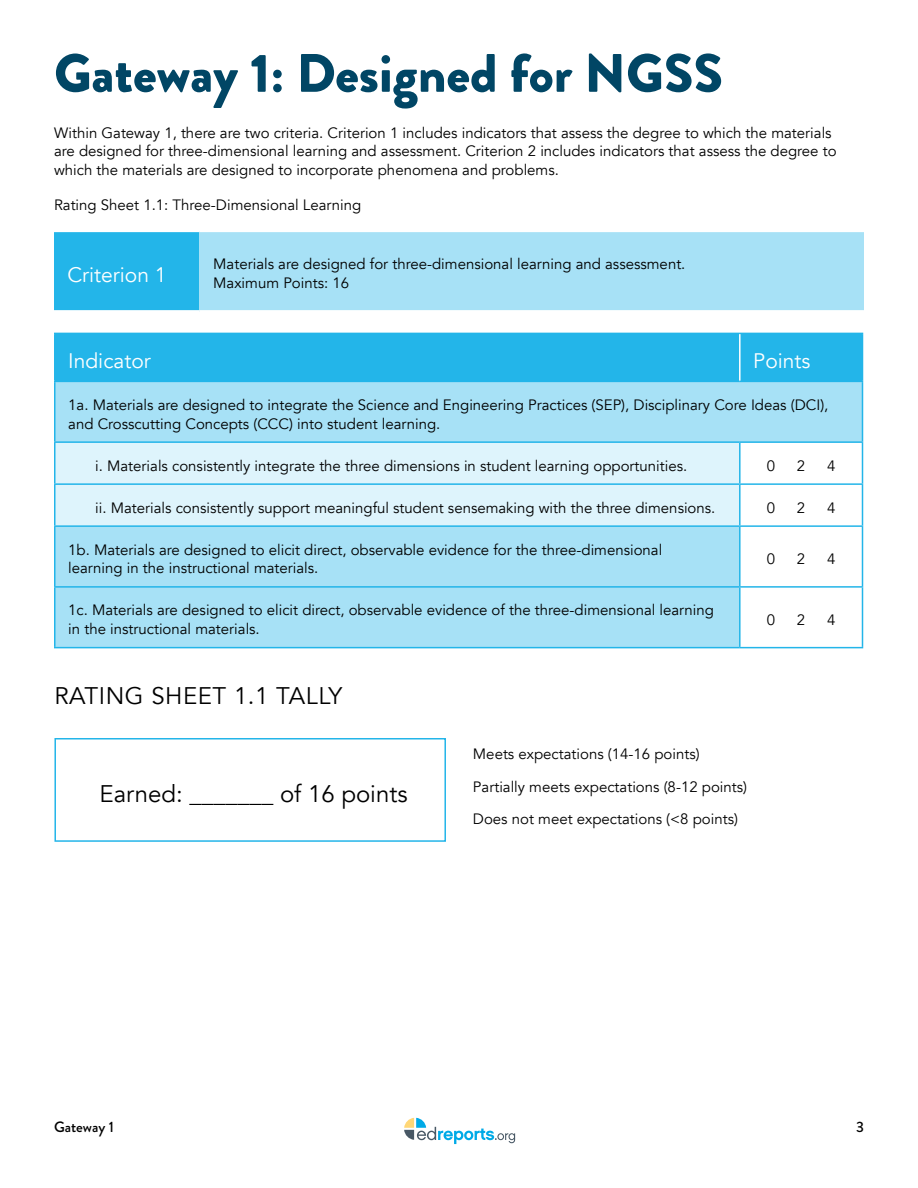
<style>
.page{position:relative;width:918px;height:1188px;background:#fff}
.page>*{position:absolute;margin:0;border:0;box-sizing:border-box;transform-origin:0 0}
.t1{font:900 54px "Brandon Grotesque";color:#014665}
.t2{font:24px "Avenir";color:#000}
.t3{font:500 24px "Avenir";letter-spacing:.02em;color:#000}
.t4{font:900 21px "Avenir";color:#fff}
.t5{font:15px/18.8px "Avenir";color:#000}
.t6{font:15px/32.2px "Avenir";color:#000}
.t7{font:500 15px/18.8px "Avenir";color:#000}
.t8{font:900 15px "Avenir";color:#000}
.t9{font:500 15px "Brandon Grotesque";color:#000}
.s1{font-weight:900}
</style>
<div class="page">
<svg style="left:404px;top:1118px;width:111px;height:26px"></svg>
<div style="left:54px;top:231px;width:146px;height:81px;background:#23b5e9"></div>
<div style="left:200px;top:231px;width:664px;height:81px;background:#a7e1f6"></div>
<hr style="left:54px;top:229px;width:146px;height:3px;background:#fff">
<hr style="left:200px;top:229px;width:664px;height:3px;background:#fff">
<hr style="left:54px;top:310px;width:146px;height:3px;background:#fff">
<hr style="left:200px;top:310px;width:664px;height:3px;background:#fff">
<div style="left:56px;top:334px;width:806px;height:47px;background:#23b5e9"></div>
<svg style="left:56px;top:382px;width:806px;height:265px;fill:#a7e1f6"></svg>
<div style="left:56px;top:443px;width:683px;height:82px;background:#def4fc"></div>
<hr style="left:54px;top:382px;width:2px;height:59px;background:#23b5e9">
<hr style="left:862px;top:382px;width:1px;height:59px;background:#23b5e9">
<hr style="left:54px;top:441px;width:686px;height:2px;background:#23b5e9">
<hr style="left:54px;top:443px;width:2px;height:40px;background:#23b5e9">
<hr style="left:740px;top:441px;width:123px;height:2px;background:#23b5e9">
<hr style="left:739px;top:443px;width:2px;height:40px;background:#23b5e9">
<hr style="left:862px;top:443px;width:1px;height:40px;background:#23b5e9">
<hr style="left:54px;top:483px;width:686px;height:2px;background:#23b5e9">
<hr style="left:54px;top:485px;width:2px;height:40px;background:#23b5e9">
<hr style="left:740px;top:483px;width:123px;height:2px;background:#23b5e9">
<hr style="left:739px;top:485px;width:2px;height:40px;background:#23b5e9">
<hr style="left:862px;top:485px;width:1px;height:40px;background:#23b5e9">
<hr style="left:54px;top:525px;width:686px;height:2px;background:#23b5e9">
<hr style="left:54px;top:527px;width:2px;height:59px;background:#23b5e9">
<hr style="left:740px;top:525px;width:123px;height:2px;background:#23b5e9">
<hr style="left:739px;top:527px;width:2px;height:59px;background:#23b5e9">
<hr style="left:862px;top:527px;width:1px;height:59px;background:#23b5e9">
<hr style="left:54px;top:586px;width:686px;height:2px;background:#23b5e9">
<hr style="left:54px;top:588px;width:2px;height:59px;background:#23b5e9">
<hr style="left:740px;top:586px;width:123px;height:2px;background:#23b5e9">
<hr style="left:739px;top:588px;width:2px;height:59px;background:#23b5e9">
<hr style="left:862px;top:588px;width:1px;height:59px;background:#23b5e9">
<hr style="left:54px;top:647px;width:686px;height:1px;background:#23b5e9">
<hr style="left:740px;top:647px;width:123px;height:1px;background:#23b5e9">
<hr style="left:740px;top:333px;width:123px;height:1px;background:#23b5e9">
<hr style="left:862px;top:334px;width:1px;height:47px;background:#23b5e9">
<hr style="left:740px;top:381px;width:123px;height:1px;background:#23b5e9">
<hr style="left:54px;top:333px;width:686px;height:1px;background:#23b5e9">
<hr style="left:54px;top:334px;width:2px;height:47px;background:#23b5e9">
<hr style="left:54px;top:381px;width:686px;height:1px;background:#23b5e9">
<hr style="left:739px;top:334px;width:2px;height:47px;background:#fff">
<div style="left:54px;top:738px;width:392px;height:104px;border:2px solid #23b5e9"></div>
<h1 class="t1" style="left:54px;top:35px;width:671px">Gateway 1: Designed for NGSS</h1>
<p class="t7" style="left:54px;top:123px;width:784px">Within Gateway 1, there are two criteria. Criterion 1 includes indicators that assess the degree to which the materials are designed for three-dimensional learning and assessment. Criterion 2 includes indicators that assess the degree to which the materials are designed to incorporate phenomena and problems.</p>
<p class="t8" style="left:54px;top:196px;width:309px">Rating Sheet 1.1: Three-Dimensional Learning</p>
<h3 class="t4" style="left:68px;top:262px;width:101px">Criterion 1</h3>
<p class="t8" style="left:213px;top:255px;width:474px">Materials are designed for three-dimensional learning and assessment.</p>
<p class="t6" style="left:213px;top:267px;width:137px">Maximum Points: 16</p>
<h3 class="t4" style="left:68px;top:348px;width:84px">Indicator</h3>
<h3 class="t4" style="left:753px;top:348px;width:59px">Points</h3>
<p class="t5" style="left:68px;top:396px;width:762px">1a. Materials are designed to integrate the Science and Engineering Practices (SEP), Disciplinary Core Ideas (DCI), and Crosscutting Concepts (CCC) into student learning.</p>
<p class="t6" style="left:95px;top:450px;width:594px">i. Materials consistently integrate the three dimensions in student learning opportunities.</p>
<p class="t8" style="left:767px;top:457px;width:10px">0</p>
<p class="t8" style="left:797px;top:457px;width:10px">2</p>
<p class="t8" style="left:827px;top:457px;width:10px">4</p>
<p class="t6" style="left:95px;top:492px;width:622px">ii. Materials consistently support meaningful student sensemaking with the three dimensions.</p>
<p class="t8" style="left:767px;top:499px;width:10px">0</p>
<p class="t8" style="left:797px;top:499px;width:10px">2</p>
<p class="t8" style="left:827px;top:499px;width:10px">4</p>
<p class="t5" style="left:68px;top:540px;width:596px">1b. Materials are designed to elicit direct, observable evidence <span class="s1">for</span> the three-dimensional learning in the instructional materials.</p>
<p class="t8" style="left:767px;top:550px;width:10px">0</p>
<p class="t8" style="left:797px;top:550px;width:10px">2</p>
<p class="t8" style="left:827px;top:550px;width:10px">4</p>
<p class="t5" style="left:68px;top:601px;width:647px">1c. Materials are designed to elicit direct, observable evidence <span class="s1">of</span> the three-dimensional learning in the instructional materials.</p>
<p class="t8" style="left:767px;top:611px;width:10px">0</p>
<p class="t8" style="left:797px;top:611px;width:10px">2</p>
<p class="t8" style="left:827px;top:611px;width:10px">4</p>
<h2 class="t3" style="left:54px;top:681px;width:289px">RATING SHEET 1.1 TALLY</h2>
<h2 class="t2" style="left:100px;top:779px;width:310px">Earned: _______ of 16 points</h2>
<p class="t6" style="left:473px;top:738px;width:276px">Meets expectations (14-16 points)<br>Partially meets expectations (8-12 points)<br>Does not meet expectations (&lt;8 points)</p>
<p class="t9" style="left:54px;top:1117px;width:61px">Gateway 1</p>
<p class="t9" style="left:856px;top:1117px;width:9px">3</p>
</div>
